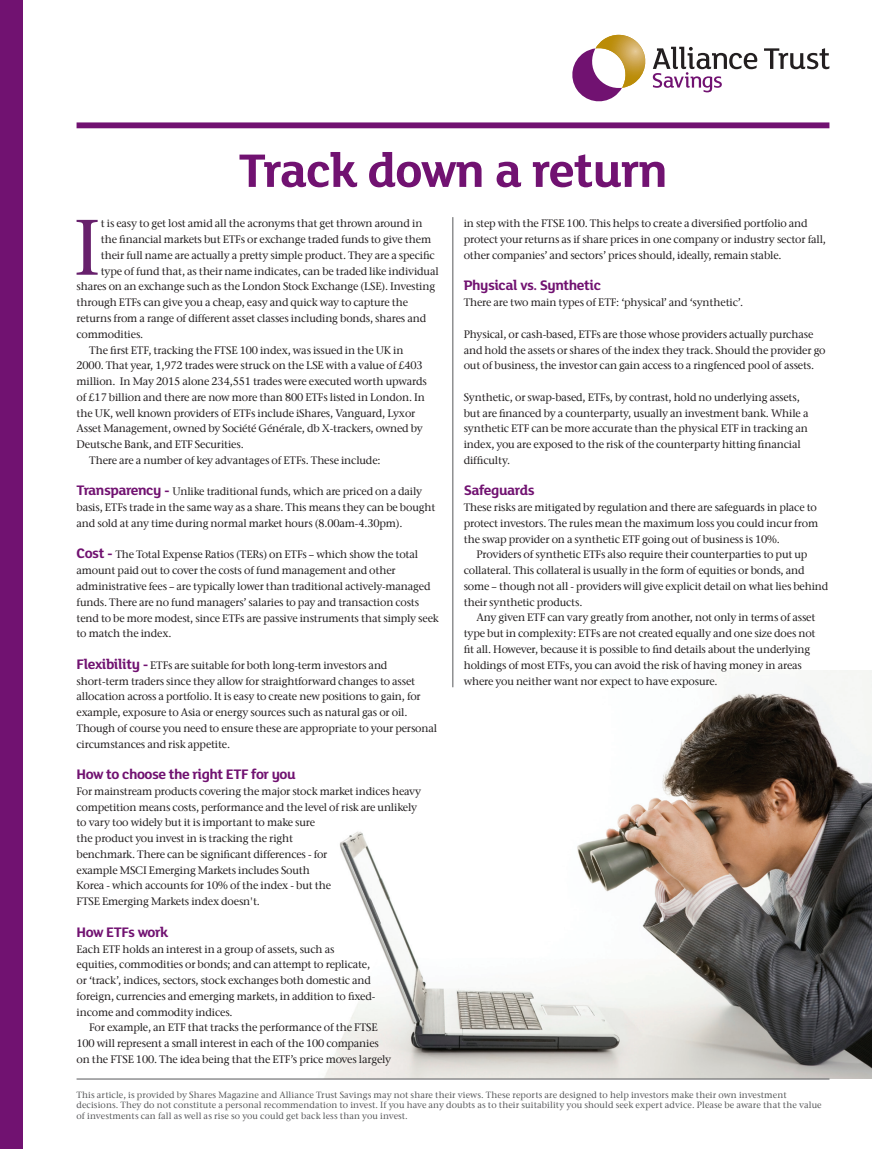
<style>
.page{position:relative;width:872px;height:1149px;background:#fff}
.page>*{position:absolute;margin:0;border:0;box-sizing:border-box;transform-origin:0 0}
.t1{font:500 78.3px "ITC Stone Serif Com";color:#67206c}
.t2{font:700 51px "FS Lola";letter-spacing:-.02em;color:#711271}
.t3{font:700 15px "FS Lola";letter-spacing:-.03em;color:#711271}
.t4{font:500 10.8px/15.8px "ITC Stone Serif Com";letter-spacing:-.015em;color:#231f20}
.t5{font:500 9px/10.5px "ITC Stone Serif Com";letter-spacing:.01em;color:#57585a}
.s1{font-family:"FS Lola";font-weight:700;font-size:15px;color:#711271}
</style>
<div class="page">
<svg style="left:764px;top:48px;width:65px;height:21px"></svg>
<svg style="left:572px;top:35px;width:185px;height:66px"></svg>
<div style="left:0;top:0;width:23px;height:1148px;background:#711271"></div>
<div style="left:77px;top:122px;width:752px;height:6px;background:#711271"></div>
<img style="left:324px;top:670px;width:548px;height:408px">
<hr style="left:452px;top:217px;width:1px;height:470px;background:#57585a">
<hr style="left:77px;top:1078px;width:752px;height:1px;background:#57585a">
<h2 class="t2" style="left:238px;top:135px;width:430px">Track down a return</h2>
<h1 class="t1" style="left:73px;top:200px;width:29px">I</h1>
<p class="t4" style="left:101px;top:216px;width:323px">t is easy to get lost amid all the acronyms that get thrown around in</p>
<p class="t4" style="left:101px;top:231px;width:332px">the financial markets but ETFs or exchange traded funds to give them</p>
<p class="t4" style="left:101px;top:247px;width:335px">their full name are actually a pretty simple product. They are a specific</p>
<p class="t4" style="left:101px;top:263px;width:339px">type of fund that, as their name indicates, can be traded like individual</p>
<p class="t4" style="left:77px;top:279px;width:360px">shares on an exchange such as the London Stock Exchange (LSE). Investing</p>
<p class="t4" style="left:77px;top:294px;width:333px">through ETFs can give you a cheap, easy and quick way to capture the</p>
<p class="t4" style="left:77px;top:310px;width:351px">returns from a range of different asset classes including bonds, shares and</p>
<p class="t4" style="left:77px;top:326px;width:68px">commodities.</p>
<p class="t4" style="left:89px;top:342px;width:316px">The first ETF, tracking the FTSE 100 index, was issued in the UK in</p>
<p class="t4" style="left:77px;top:357px;width:348px">2000. That year, 1,972 trades were struck on the LSE with a value of £403</p>
<p class="t4" style="left:77px;top:373px;width:352px">million. In May 2015 alone 234,551 trades were executed worth upwards</p>
<p class="t4" style="left:77px;top:389px;width:350px">of £17 billion and there are now more than 800 ETFs listed in London. In</p>
<p class="t4" style="left:77px;top:405px;width:340px">the UK, well known providers of ETFs include iShares, Vanguard, Lyxor</p>
<p class="t4" style="left:77px;top:420px;width:348px">Asset Management, owned by Société Générale, db X-trackers, owned by</p>
<p class="t4" style="left:77px;top:436px;width:169px">Deutsche Bank, and ETF Securities.</p>
<p class="t4" style="left:89px;top:452px;width:293px">There are a number of key advantages of ETFs. These include:</p>
<p class="t4" style="left:77px;top:483px;width:360px"><span class="s1">Transparency -</span> Unlike traditional funds, which are priced on a daily basis, ETFs trade in the same way as a share. This means they can be bought and sold at any time during normal market hours (8.00am-4.30pm).</p>
<p class="t4" style="left:77px;top:546px;width:364px"><span class="s1">Cost -</span> The Total Expense Ratios (TERs) on ETFs – which show the total amount paid out to cover the costs of fund management and other administrative fees – are typically lower than traditional actively-managed funds. There are no fund managers’ salaries to pay and transaction costs tend to be more modest, since ETFs are passive instruments that simply seek to match the index.</p>
<p class="t4" style="left:77px;top:657px;width:362px"><span class="s1">Flexibility -</span> ETFs are suitable for both long-term investors and short-term traders since they allow for straightforward changes to asset allocation across a portfolio. It is easy to create new positions to gain, for example, exposure to Asia or energy sources such as natural gas or oil.<br>Though of course you need to ensure these are appropriate to your personal circumstances and risk appetite.</p>
<h3 class="t3" style="left:77px;top:763px;width:221px">How to choose the right ETF for you</h3>
<p class="t4" style="left:77px;top:783px;width:346px">For mainstream products covering the major stock market indices heavy competition means costs, performance and the level of risk are unlikely to vary too widely but it is important to make sure<br>the product you invest in is tracking the right<br>benchmark. There can be significant differences - for<br>example MSCI Emerging Markets includes South<br>Korea - which accounts for 10% of the index - but the<br>FTSE Emerging Markets index doesn't.</p>
<h3 class="t3" style="left:77px;top:921px;width:93px">How ETFs work</h3>
<p class="t4" style="left:77px;top:940px;width:300px">Each ETF holds an interest in a group of assets, such as equities, commodities or bonds; and can attempt to replicate, or ‘track’, indices, sectors, stock exchanges both domestic and foreign, currencies and emerging markets, in addition to fixed&shy;income and commodity indices.</p>
<p class="t4" style="left:77px;top:1019px;width:316px;text-indent:13px">For example, an ETF that tracks the performance of the FTSE<br>100 will represent a small interest in each of the 100 companies on the FTSE 100. The idea being that the ETF’s price moves largely</p>
<p class="t4" style="left:464px;top:216px;width:364px">in step with the FTSE 100. This helps to create a diversified portfolio and protect your returns as if share prices in one company or industry sector fall, other companies’ and sectors’ prices should, ideally, remain stable.</p>
<h3 class="t3" style="left:464px;top:275px;width:139px">Physical vs. Synthetic</h3>
<p class="t4" style="left:464px;top:294px;width:281px">There are two main types of ETF: ‘physical’ and ‘synthetic’.</p>
<p class="t4" style="left:464px;top:326px;width:363px">Physical, or cash-based, ETFs are those whose providers actually purchase and hold the assets or shares of the index they track. Should the provider go out of business, the investor can gain access to a ringfenced pool of assets.</p>
<p class="t4" style="left:464px;top:389px;width:346px">Synthetic, or swap-based, ETFs, by contrast, hold no underlying assets, but are financed by a counterparty, usually an investment bank. While a synthetic ETF can be more accurate than the physical ETF in tracking an index, you are exposed to the risk of the counterparty hitting financial difficulty.</p>
<h3 class="t3" style="left:464px;top:480px;width:72px">Safeguards</h3>
<p class="t4" style="left:464px;top:499px;width:356px">These risks are mitigated by regulation and there are safeguards in place to protect investors. The rules mean the maximum loss you could incur from the swap provider on a synthetic ETF going out of business is 10%.</p>
<p class="t4" style="left:464px;top:546px;width:366px;text-indent:13px">Providers of synthetic ETFs also require their counterparties to put up collateral. This collateral is usually in the form of equities or bonds, and some – though not all - providers will give explicit detail on what lies behind their synthetic products.</p>
<p class="t4" style="left:464px;top:609px;width:353px;text-indent:13px">Any given ETF can vary greatly from another, not only in terms of asset type but in complexity: ETFs are not created equally and one size does not fit all. However, because it is possible to find details about the underlying holdings of most ETFs, you can avoid the risk of having money in areas where you neither want nor expect to have exposure.</p>
<p class="t5" style="left:77px;top:1089px;width:746px">This article, is provided by Shares Magazine and Alliance Trust Savings may not share their views. These reports are designed to help investors make their own investment decisions. They do not constitute a personal recommendation to invest. If you have any doubts as to their suitability you should seek expert advice. Please be aware that the value of investments can fall as well as rise so you could get back less than you invest.</p>
</div>
